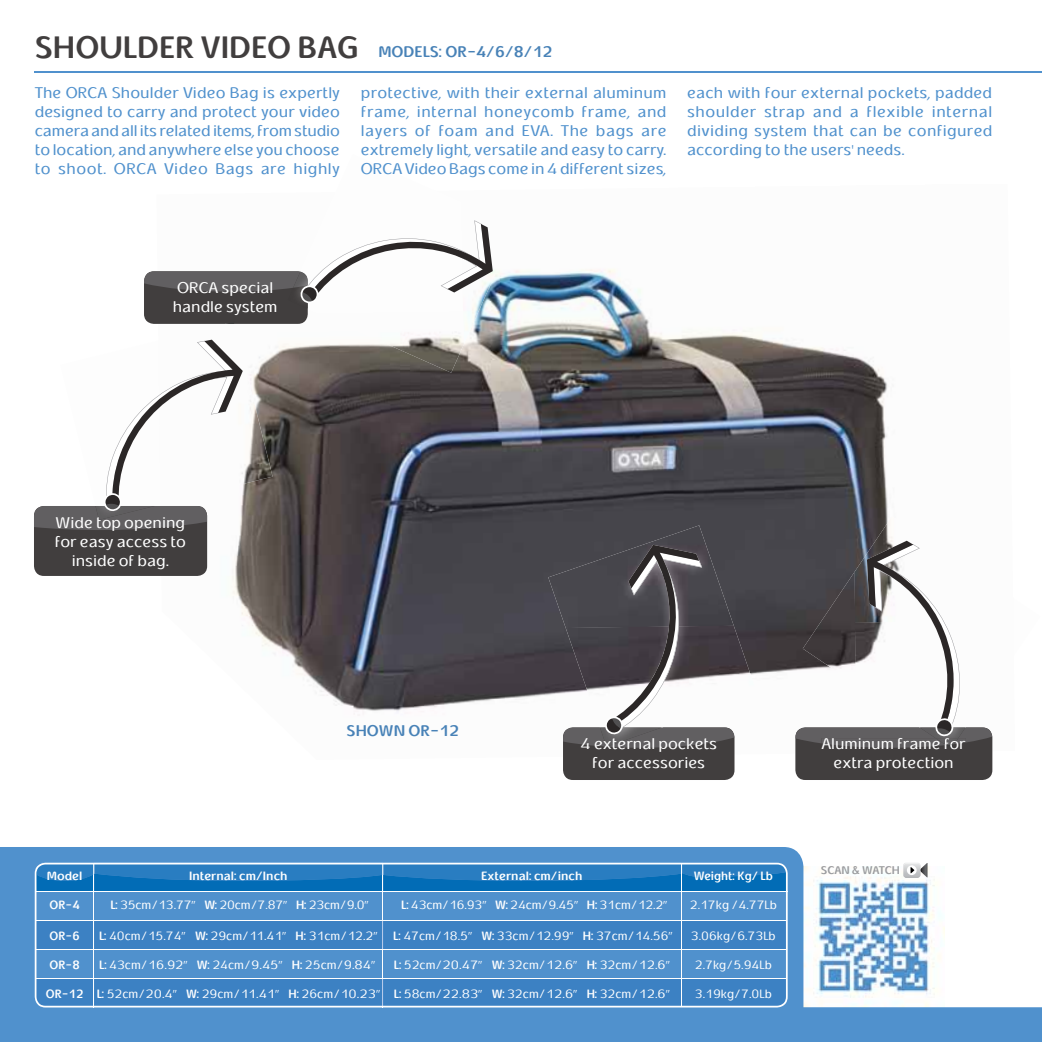
<style>
.page{position:relative;width:1042px;height:1042px;background:#fff}
.page>*{position:absolute;margin:0;border:0;box-sizing:border-box;transform-origin:0 0}
.t1{font:700 31.5px "E Typograph";color:#413e3e}
.t2{font:15.75px/18.9px "E Typograph";color:#5091cd;text-align:justify}
.t3{font:15.75px/18.9px "E Typograph";color:#fff;text-align:center}
.t4{font:700 15.75px "E Typograph";color:#4882b7}
.t5{font:12.25px "E Typograph";color:#fff;scale:.95 1}
.t6{font:700 12.25px "E Typograph";color:#fff}
.t7{font:700 12.25px "E Typograph";color:#fff;scale:.95 1}
.t8{font:700 11.38px "E Typograph";color:#9b9c9f}
.s1{font-weight:700}
</style>
<div class="page">
<img style="left:803px;top:866px;width:141px;height:112px">
<img style="left:200px;top:269px;width:793px;height:491px">
<div style="left:795px;top:727px;width:197px;height:53px;background:#413e3e;border-radius:10px"></div>
<div style="left:34px;top:506px;width:173px;height:70px;background:#413e3e;border-radius:10px"></div>
<div style="left:0;top:847px;width:803px;height:131px;background:#5091cd"></div>
<div style="left:144px;top:271px;width:164px;height:53px;background:#413e3e;border-radius:10px"></div>
<img style="left:307px;top:304px;width:155px;height:10px">
<img style="left:462px;top:269px;width:54px;height:76px">
<img style="left:319px;top:312px;width:145px;height:61px">
<svg style="left:144px;top:220px;width:349px;height:84px"></svg>
<img style="left:854px;top:516px;width:139px;height:104px">
<img style="left:992px;top:620px;width:1px;height:107px">
<svg style="left:795px;top:541px;width:197px;height:208px"></svg>
<img style="left:200px;top:324px;width:73px;height:180px">
<svg style="left:34px;top:340px;width:209px;height:190px"></svg>
<div style="left:563px;top:727px;width:171px;height:53px;background:#413e3e;border-radius:10px"></div>
<div style="left:548px;top:525px;width:186px;height:103px;background:#46454b"></div>
<img style="left:734px;top:625px;width:23px;height:102px">
<svg style="left:563px;top:545px;width:171px;height:203px"></svg>
<svg style="left:0;top:978px;width:1042px;height:64px;background:#69a0d3"></svg>
<svg style="left:36px;top:862px;width:751px;height:1px"></svg>
<svg style="left:35px;top:863px;width:753px;height:144px;background:#468bc8"></svg>
<hr style="left:35px;top:71px;width:1007px;height:2px;background:#5091cd">
<svg style="left:903px;top:863px;width:24px;height:15px"></svg>
<h1 class="t1" style="left:35px;top:25px;width:325px">SHOULDER VIDEO BAG</h1>
<p class="t2" style="left:35px;top:83px;width:307px">The ORCA Shoulder Video Bag is expertly designed to carry and protect your video camera and all its related items, from studio to location, and anywhere else you choose to shoot. ORCA Video Bags are highly</p>
<p class="t2" style="left:361px;top:83px;width:307px">protective, with their external aluminum frame, internal honeycomb frame, and layers of foam and EVA. The bags are extremely light, versatile and easy to carry.<br>ORCA Video Bags come in 4 different sizes,</p>
<p class="t4" style="left:378px;top:41px;width:176px">MODELS: OR-4/6/8/12</p>
<p class="t2" style="left:687px;top:83px;width:307px">each with four external pockets, padded shoulder strap and a flexible internal dividing system that can be configured according to the users’ needs.</p>
<p class="t3" style="left:173px;top:278px;width:106px;text-align:left">ORCA special handle system</p>
<p class="t3" style="left:55px;top:513px;width:133px">Wide top opening for easy access to inside of bag.</p>
<p class="t4" style="left:346px;top:720px;width:114px">SHOWN OR-12</p>
<p class="t3" style="left:580px;top:734px;width:138px">4 external pockets for accessories</p>
<p class="t6" style="left:47px;top:868px;width:37px">Model</p>
<p class="t6" style="left:189px;top:868px;width:100px">Internal: cm/Inch</p>
<p class="t6" style="left:481px;top:868px;width:103px">External: cm/inch</p>
<p class="t7" style="left:694px;top:868px;width:85px">Weight: Kg/ Lb</p>
<p class="t7" style="left:50px;top:896px;width:33px">OR-4</p>
<p class="t7" style="left:50px;top:927px;width:33px">OR-6</p>
<p class="t7" style="left:50px;top:956px;width:33px">OR-8</p>
<p class="t7" style="left:46px;top:985px;width:41px">OR-12</p>
<p class="t5" style="left:110px;top:896px;width:273px"><span class="s1">L:</span> 35cm/13.77” <span class="s1">W:</span> 20cm/7.87” <span class="s1">H:</span> 23cm/9.0”</p>
<p class="t5" style="left:401px;top:896px;width:282px"><span class="s1">L:</span> 43cm/16.93” <span class="s1">W:</span> 24cm/9.45” <span class="s1">H:</span> 31cm/12.2”</p>
<p class="t5" style="left:99px;top:927px;width:295px"><span class="s1">L:</span> 40cm/15.74” <span class="s1">W:</span> 29cm/11.41” <span class="s1">H:</span> 31cm/12.2”</p>
<p class="t5" style="left:393px;top:927px;width:296px"><span class="s1">L:</span> 47cm/18.5” <span class="s1">W:</span> 33cm/12.99” <span class="s1">H:</span> 37cm/14.56”</p>
<p class="t5" style="left:99px;top:956px;width:292px"><span class="s1">L:</span> 43cm/16.92” <span class="s1">W:</span> 24cm/9.45” <span class="s1">H:</span> 25cm/9.84”</p>
<p class="t5" style="left:97px;top:985px;width:300px"><span class="s1">L:</span> 52cm/20.4” <span class="s1">W:</span> 29cm/11.41” <span class="s1">H:</span> 26cm/10.23”</p>
<p class="t5" style="left:394px;top:956px;width:292px"><span class="s1">L:</span> 52cm/20.47” <span class="s1">W:</span> 32cm/12.6” <span class="s1">H:</span> 32cm/12.6”</p>
<p class="t5" style="left:394px;top:985px;width:292px"><span class="s1">L:</span> 58cm/22.83” <span class="s1">W:</span> 32cm/12.6” <span class="s1">H:</span> 32cm/12.6”</p>
<p class="t5" style="left:690px;top:896px;width:93px">2.17kg /4.77Lb</p>
<p class="t5" style="left:691px;top:927px;width:91px">3.06kg/6.73Lb</p>
<p class="t5" style="left:695px;top:956px;width:82px">2.7kg/5.94Lb</p>
<p class="t5" style="left:695px;top:985px;width:82px">3.19kg/7.0Lb</p>
<p class="t3" style="left:821px;top:734px;width:146px">Aluminum frame for extra protection</p>
<p class="t8" style="left:821px;top:862px;width:81px">SCAN &amp; WATCH</p>
</div>
